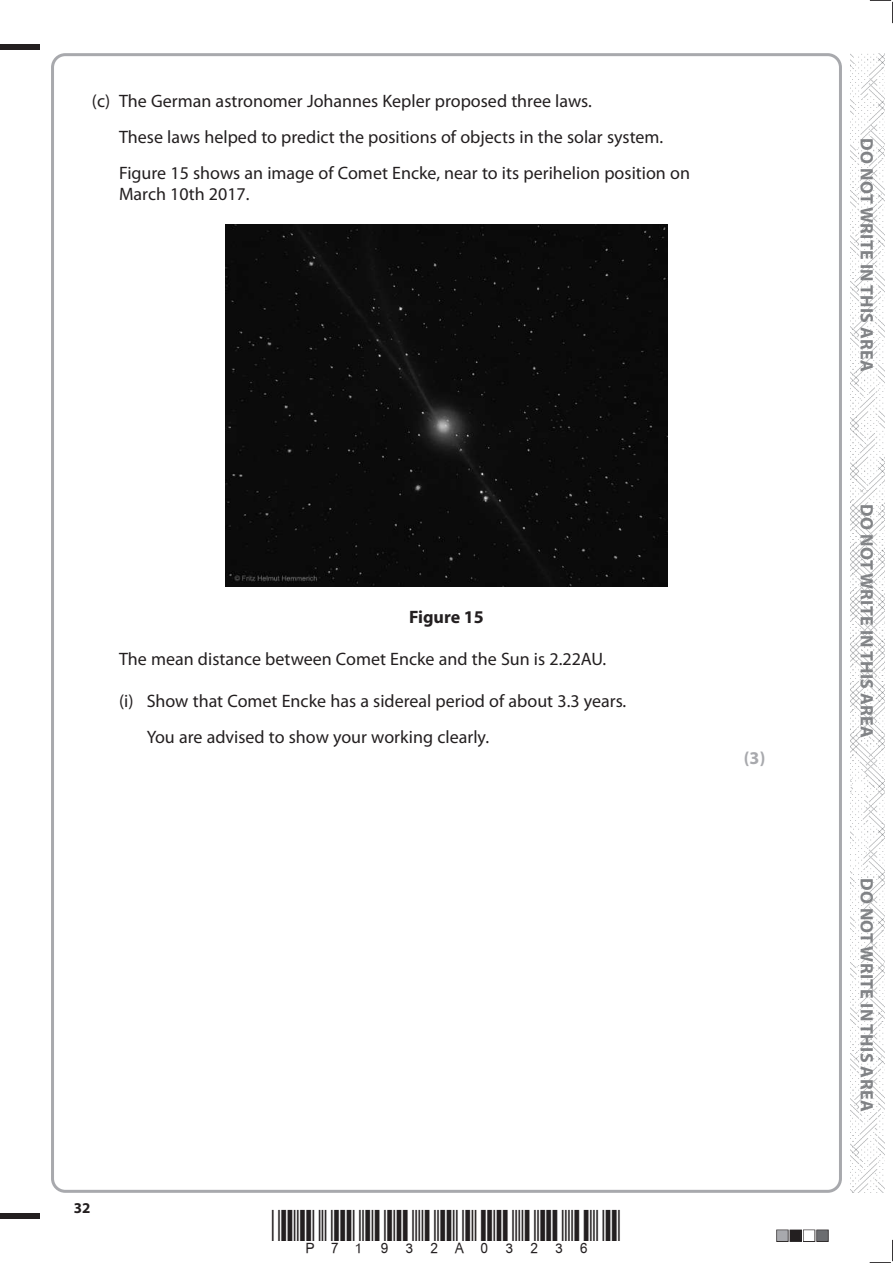
<style>
.page{position:relative;width:893px;height:1263px;background:#fff}
.page>*{position:absolute;margin:0;border:0;box-sizing:border-box;transform-origin:0 0}
.t1{font:39px "Bar Code 39 c HR";color:#231f20}
.t2{font:18px/36px "Myriad Pro";color:#231f20}
.t3{font:700 18px "Myriad Pro";letter-spacing:.02em;color:#808285}
.t4{font:700 18px "Myriad Pro";color:#231f20}
.t5{font:700 18px "Myriad Pro";color:#a8a9ad}
.t6{font:700 15px "Myriad Pro";color:#231f20}
</style>
<div class="page">
<div style="left:0;top:44px;width:40px;height:5px;background:#231f20"></div>
<div style="left:0;top:1214px;width:40px;height:5px;background:#231f20"></div>
<svg style="left:870px;top:0;width:23px;height:23px"></svg>
<svg style="left:870px;top:1240px;width:23px;height:23px"></svg>
<img style="left:850px;top:53px;width:34px;height:1140px">
<div style="left:226px;top:225px;width:441px;height:361px;background:#0b0b0b"></div>
<p class="t2" style="left:119px;top:83px;width:572px;text-indent:-27px">(c) The German astronomer Johannes Kepler proposed three laws.<br>These laws helped to predict the positions of objects in the solar system.<br>Figure 15 shows an image of Comet Encke, near to its perihelion position on</p>
<p class="t2" style="left:119px;top:176px;width:132px">March 10th 2017.</p>
<p class="t4" style="left:409px;top:605px;width:76px">Figure 15</p>
<p class="t2" style="left:119px;top:641px;width:489px">The mean distance between Comet Encke and the Sun is 2.22AU.</p>
<p class="t2" style="left:147px;top:683px;width:481px;text-indent:-28px">(i) Show that Comet Encke has a sidereal period of about 3.3 years.<br>You are advised to show your working clearly.</p>
<p class="t5" style="left:744px;top:747px;width:23px">(3)</p>
<p class="t6" style="left:74px;top:1198px;width:18px">32</p>
<h1 class="t1" style="left:397px;top:1199px;width:176px">✓ ✓✓</h1>
<p class="t3" style="left:878px;top:138px;width:235px;rotate:90deg">DO NOT WRITE IN THIS AREA</p>
<p class="t3" style="left:878px;top:504px;width:235px;rotate:90deg">DO NOT WRITE IN THIS AREA</p>
<p class="t3" style="left:878px;top:878px;width:235px;rotate:90deg">DO NOT WRITE IN THIS AREA</p>
</div>
